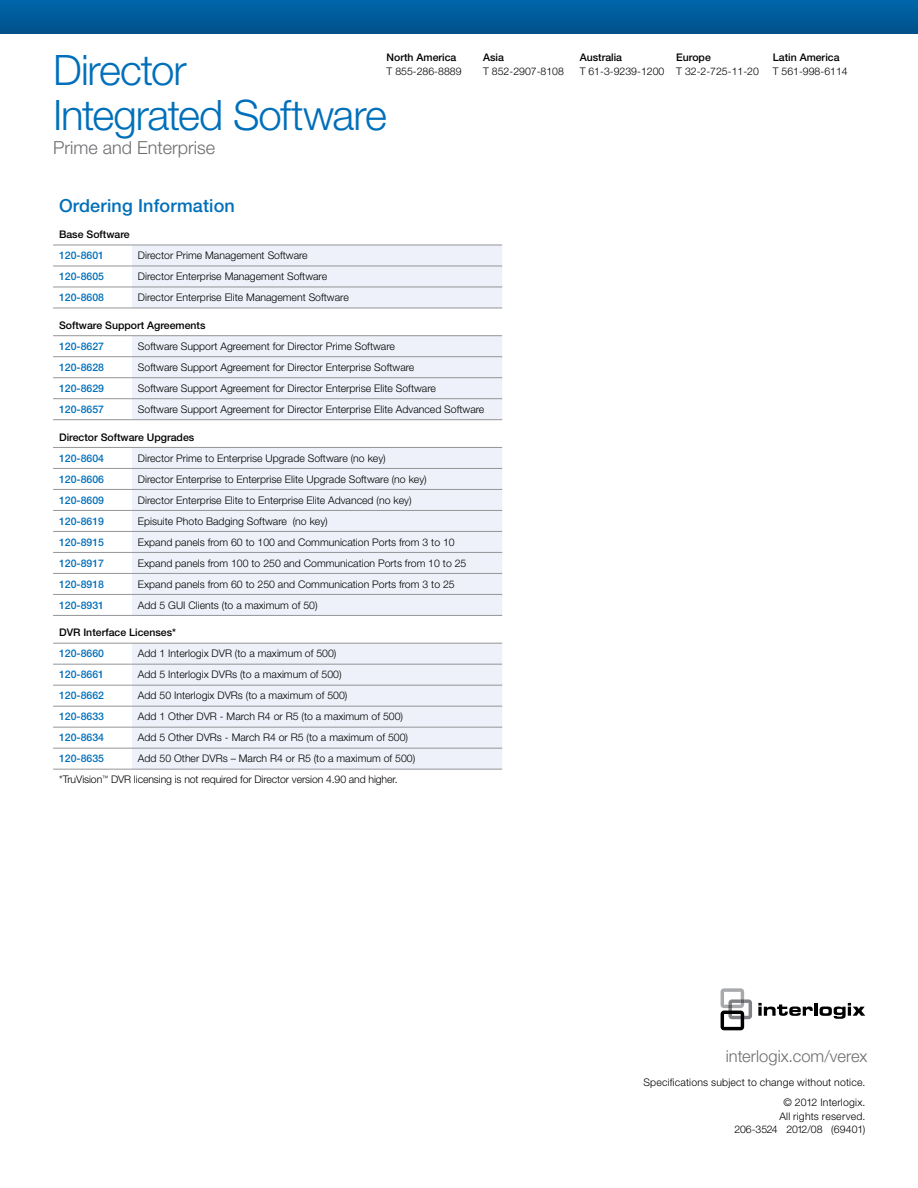
<style>
.page{position:relative;width:918px;height:1188px;background:#fff}
.page>*{position:absolute;margin:0;border:0;box-sizing:border-box;transform-origin:0 0}
.t1{font:300 42px/45px "Helvetica Neue LT Pro";letter-spacing:-.03em;color:#006fba}
.t2{font:500 18px "Helvetica Neue LT Pro";letter-spacing:.01em;color:#006fba}
.t3{font:300 18px "Helvetica Neue LT Pro";color:#6d6e71}
.t4{font:300 16.5px "Helvetica Neue LT Std";color:#6d6e71}
.t5{font:300 10.5px/20.9px "Helvetica Neue LT Pro";color:#000}
.t6{font:500 10.5px "Helvetica Neue LT Pro";color:#006fba}
.t7{font:500 10.5px "Helvetica Neue LT Pro";color:#000}
.t8{font:300 10.5px/20.2px "Helvetica Neue LT Pro";letter-spacing:.02em;color:#000;text-align:right}
</style>
<div class="page">
<div style="left:0;top:0;width:918px;height:34px;background:linear-gradient(to bottom,#0066ab,#00518b)"></div>
<svg style="left:132px;top:246px;width:370px;height:523px;fill:#eef1f9"></svg>
<hr style="left:53px;top:245px;width:79px;height:1px;background:#939598">
<hr style="left:53px;top:287px;width:79px;height:1px;background:#939598">
<hr style="left:53px;top:531px;width:79px;height:1px;background:#939598">
<hr style="left:132px;top:245px;width:370px;height:1px;background:#939598">
<hr style="left:132px;top:287px;width:370px;height:1px;background:#939598">
<hr style="left:132px;top:531px;width:370px;height:1px;background:#939598">
<hr style="left:53px;top:266px;width:79px;height:1px;background:#939598">
<hr style="left:53px;top:308px;width:79px;height:1px;background:#939598">
<hr style="left:53px;top:335px;width:79px;height:1px;background:#939598">
<hr style="left:53px;top:356px;width:79px;height:1px;background:#939598">
<hr style="left:53px;top:377px;width:79px;height:1px;background:#939598">
<hr style="left:53px;top:398px;width:79px;height:1px;background:#939598">
<hr style="left:53px;top:419px;width:79px;height:1px;background:#939598">
<hr style="left:53px;top:447px;width:79px;height:1px;background:#939598">
<hr style="left:53px;top:468px;width:79px;height:1px;background:#939598">
<hr style="left:53px;top:489px;width:79px;height:1px;background:#939598">
<hr style="left:53px;top:510px;width:79px;height:1px;background:#939598">
<hr style="left:53px;top:552px;width:79px;height:1px;background:#939598">
<hr style="left:53px;top:573px;width:79px;height:1px;background:#939598">
<hr style="left:53px;top:594px;width:79px;height:1px;background:#939598">
<hr style="left:53px;top:615px;width:79px;height:1px;background:#939598">
<hr style="left:53px;top:643px;width:79px;height:1px;background:#939598">
<hr style="left:53px;top:664px;width:79px;height:1px;background:#939598">
<hr style="left:53px;top:685px;width:79px;height:1px;background:#939598">
<hr style="left:53px;top:706px;width:79px;height:1px;background:#939598">
<hr style="left:53px;top:727px;width:79px;height:1px;background:#939598">
<hr style="left:53px;top:748px;width:79px;height:1px;background:#939598">
<hr style="left:132px;top:266px;width:370px;height:1px;background:#939598">
<hr style="left:132px;top:308px;width:370px;height:1px;background:#939598">
<hr style="left:132px;top:335px;width:370px;height:1px;background:#939598">
<hr style="left:132px;top:356px;width:370px;height:1px;background:#939598">
<hr style="left:132px;top:377px;width:370px;height:1px;background:#939598">
<hr style="left:132px;top:398px;width:370px;height:1px;background:#939598">
<hr style="left:132px;top:419px;width:370px;height:1px;background:#939598">
<hr style="left:132px;top:447px;width:370px;height:1px;background:#939598">
<hr style="left:132px;top:468px;width:370px;height:1px;background:#939598">
<hr style="left:132px;top:489px;width:370px;height:1px;background:#939598">
<hr style="left:132px;top:510px;width:370px;height:1px;background:#939598">
<hr style="left:132px;top:552px;width:370px;height:1px;background:#939598">
<hr style="left:132px;top:573px;width:370px;height:1px;background:#939598">
<hr style="left:132px;top:594px;width:370px;height:1px;background:#939598">
<hr style="left:132px;top:615px;width:370px;height:1px;background:#939598">
<hr style="left:132px;top:643px;width:370px;height:1px;background:#939598">
<hr style="left:132px;top:664px;width:370px;height:1px;background:#939598">
<hr style="left:132px;top:685px;width:370px;height:1px;background:#939598">
<hr style="left:132px;top:706px;width:370px;height:1px;background:#939598">
<hr style="left:132px;top:727px;width:370px;height:1px;background:#939598">
<hr style="left:132px;top:748px;width:370px;height:1px;background:#939598">
<hr style="left:53px;top:769px;width:79px;height:1px;background:#939598">
<hr style="left:132px;top:769px;width:370px;height:1px;background:#939598">
<svg style="left:758px;top:1003px;width:55px;height:13px"></svg>
<hr style="left:814px;top:1003px;width:4px;height:13px;background:#000">
<svg style="left:820px;top:1003px;width:45px;height:16px"></svg>
<svg style="left:721px;top:988px;width:31px;height:42px"></svg>
<p class="t7" style="left:387px;top:51px;width:71px">North America</p>
<p class="t5" style="left:387px;top:61px;width:76px">T 855-286-8889</p>
<h1 class="t1" style="left:53px;top:46px;width:335px">Director<br>Integrated Software</h1>
<h2 class="t3" style="left:53px;top:136px;width:164px">Prime and Enterprise</h2>
<p class="t7" style="left:483px;top:51px;width:22px">Asia</p>
<p class="t5" style="left:483px;top:61px;width:82px">T 852-2907-8108</p>
<p class="t7" style="left:580px;top:51px;width:44px">Australia</p>
<p class="t5" style="left:580px;top:61px;width:86px">T 61-3-9239-1200</p>
<p class="t7" style="left:676px;top:51px;width:36px">Europe</p>
<p class="t5" style="left:676px;top:61px;width:84px">T 32-2-725-11-20</p>
<p class="t7" style="left:773px;top:51px;width:68px">Latin America</p>
<p class="t5" style="left:773px;top:61px;width:76px">T 561-998-6114</p>
<h2 class="t2" style="left:59px;top:194px;width:177px">Ordering Information</h2>
<p class="t7" style="left:59px;top:228px;width:72px">Base Software</p>
<p class="t6" style="left:59px;top:249px;width:46px">120-8601</p>
<p class="t5" style="left:138px;top:245px;width:171px">Director Prime Management Software</p>
<p class="t6" style="left:59px;top:270px;width:46px">120-8605</p>
<p class="t5" style="left:138px;top:266px;width:191px">Director Enterprise Management Software</p>
<p class="t6" style="left:59px;top:291px;width:46px">120-8608</p>
<p class="t5" style="left:138px;top:287px;width:212px">Director Enterprise Elite Management Software</p>
<p class="t7" style="left:59px;top:319px;width:148px">Software Support Agreements</p>
<p class="t6" style="left:59px;top:340px;width:46px">120-8627</p>
<p class="t5" style="left:138px;top:336px;width:258px">Software Support Agreement for Director Prime Software</p>
<p class="t6" style="left:59px;top:361px;width:46px">120-8628</p>
<p class="t5" style="left:138px;top:357px;width:278px">Software Support Agreement for Director Enterprise Software</p>
<p class="t6" style="left:59px;top:382px;width:46px">120-8629</p>
<p class="t5" style="left:138px;top:378px;width:300px">Software Support Agreement for Director Enterprise Elite Software</p>
<p class="t6" style="left:59px;top:403px;width:46px">120-8657</p>
<p class="t5" style="left:138px;top:399px;width:348px">Software Support Agreement for Director Enterprise Elite Advanced Software</p>
<p class="t7" style="left:59px;top:431px;width:137px">Director Software Upgrades</p>
<p class="t6" style="left:59px;top:452px;width:46px">120-8604</p>
<p class="t5" style="left:138px;top:447px;width:249px">Director Prime to Enterprise Upgrade Software (no key)</p>
<p class="t6" style="left:59px;top:473px;width:46px">120-8606</p>
<p class="t5" style="left:138px;top:468px;width:290px">Director Enterprise to Enterprise Elite Upgrade Software (no key)</p>
<p class="t6" style="left:59px;top:494px;width:46px">120-8609</p>
<p class="t5" style="left:138px;top:489px;width:275px">Director Enterprise Elite to Enterprise Elite Advanced (no key)</p>
<p class="t6" style="left:59px;top:515px;width:46px">120-8619</p>
<p class="t5" style="left:138px;top:510px;width:191px">Episuite Photo Badging Software (no key)</p>
<p class="t6" style="left:59px;top:536px;width:46px">120-8915</p>
<p class="t5" style="left:138px;top:531px;width:318px">Expand panels from 60 to 100 and Communication Ports from 3 to 10</p>
<p class="t6" style="left:59px;top:557px;width:46px">120-8917</p>
<p class="t5" style="left:138px;top:552px;width:330px">Expand panels from 100 to 250 and Communication Ports from 10 to 25</p>
<p class="t6" style="left:59px;top:578px;width:46px">120-8918</p>
<p class="t5" style="left:138px;top:573px;width:318px">Expand panels from 60 to 250 and Communication Ports from 3 to 25</p>
<p class="t6" style="left:59px;top:599px;width:46px">120-8931</p>
<p class="t5" style="left:138px;top:594px;width:181px">Add 5 GUI Clients (to a maximum of 50)</p>
<p class="t7" style="left:59px;top:626px;width:118px">DVR Interface Licenses*</p>
<p class="t6" style="left:59px;top:647px;width:46px">120-8660</p>
<p class="t5" style="left:138px;top:643px;width:200px">Add 1 Interlogix DVR (to a maximum of 500)</p>
<p class="t6" style="left:59px;top:668px;width:46px">120-8661</p>
<p class="t5" style="left:138px;top:664px;width:205px">Add 5 Interlogix DVRs (to a maximum of 500)</p>
<p class="t6" style="left:59px;top:689px;width:46px">120-8662</p>
<p class="t5" style="left:138px;top:685px;width:211px">Add 50 Interlogix DVRs (to a maximum of 500)</p>
<p class="t6" style="left:59px;top:710px;width:46px">120-8633</p>
<p class="t5" style="left:138px;top:706px;width:267px">Add 1 Other DVR - March R4 or R5 (to a maximum of 500)</p>
<p class="t6" style="left:59px;top:731px;width:46px">120-8634</p>
<p class="t5" style="left:138px;top:727px;width:272px">Add 5 Other DVRs - March R4 or R5 (to a maximum of 500)</p>
<p class="t6" style="left:59px;top:752px;width:46px">120-8635</p>
<p class="t5" style="left:59px;top:748px;width:358px;text-indent:79px">Add 50 Other DVRs – March R4 or R5 (to a maximum of 500) *TruVision<sup>™</sup> DVR licensing is not required for Director version 4.90 and higher.</p>
<h3 class="t4" style="left:726px;top:1046px;width:143px">interlogix.com/verex</h3>
<p class="t8" style="left:643px;top:1072px;width:224px">Specifications subject to change without notice. © 2012 Interlogix.</p>
<p class="t5" style="left:735px;top:1109px;width:132px;line-height:13.5px;text-align:right">All rights reserved.<br>206-3524 2012/08 (69401)</p>
</div>
